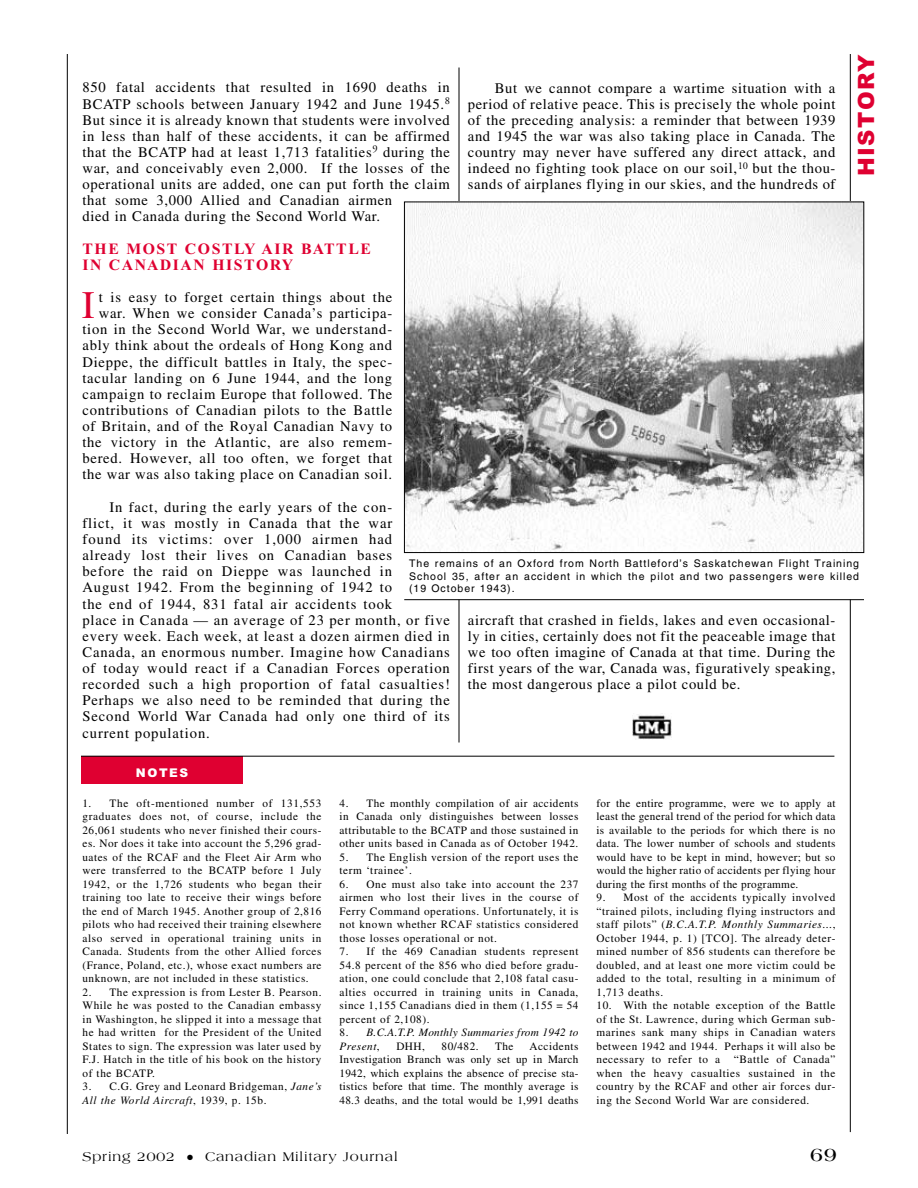
<style>
.page{position:relative;width:918px;height:1188px;background:#fff}
.page>*{position:absolute;margin:0;border:0;box-sizing:border-box;transform-origin:0 0}
.t1{font:39px "Times";color:#df0031}
.t2{font:900 22.5px "Arial";letter-spacing:.065em;color:#df0031}
.t3{font:700 19.5px "Americana";color:#000}
.t4{font:700 15.75px/16px "Times New Roman";letter-spacing:.1em;color:#df0031}
.t5{font:14.7px/16.2px "Times";letter-spacing:.05em;color:#000}
.t6{font:13.5px "Americana";letter-spacing:.065em;color:#000}
.t7{font:900 12px "Arial";letter-spacing:.135em;color:#fff}
.t8{font:11.25px/13.5px "Times";letter-spacing:.05em;color:#000;text-align:justify}
.t9{font:italic 11.25px/13.5px "Times";letter-spacing:.025em;color:#000}
.t10{font:10.5px/12.8px "Helvetica";letter-spacing:.095em;color:#000;text-align:justify}
.s1{font-style:italic}
.s2{font-style:normal}
</style>
<div class="page">
<hr style="left:67px;top:54px;width:1px;height:1080px;background:#000">
<hr style="left:459px;top:68px;width:1px;height:144px;background:#000">
<hr style="left:459px;top:600px;width:1px;height:142px;background:#000">
<hr style="left:850px;top:54px;width:1px;height:306px;background:#000">
<hr style="left:850px;top:600px;width:1px;height:532px;background:#000">
<div style="left:81px;top:756px;width:162px;height:28px;background:#df0031"></div>
<hr style="left:81px;top:756px;width:753px;height:1px;background:#000">
<img style="left:406px;top:204px;width:456px;height:347px">
<hr style="left:404px;top:599px;width:460px;height:1px;background:#000">
<img style="left:633px;top:713px;width:39px;height:27px">
<h2 class="t2" style="left:858px;top:176px;width:124px;rotate:-90deg">HISTORY</h2>
<p class="t5" style="left:82px;top:81px;width:369px">850 fatal accidents that resulted in 1690 deaths in BCATP schools between January 1942 and June 1945.<sup>8<br></sup>But since it is already known that students were involved in less than half of these accidents, it can be affirmed that the BCATP had at least 1,713 fatalities<sup>9</sup> during the war, and conceivably even 2,000. If the losses of the operational units are added, one can put forth the claim that some 3,000 Allied and Canadian airmen<br>died in Canada during the Second World War.</p>
<h3 class="t4" style="left:82px;top:242px;width:290px">THE MOST COSTLY AIR BATTLE<br>IN CANADIAN HISTORY</h3>
<h1 class="t1" style="left:82px;top:291px;width:14px">I</h1>
<p class="t5" style="left:468px;top:81px;width:369px;text-align:justify;text-indent:27px">But we cannot compare a wartime situation with a period of relative peace. This is precisely the whole point of the preceding analysis: a reminder that between 1939 and 1945 the war was also taking place in Canada. The country may never have suffered any direct attack, and indeed no fighting took place on our soil,<sup>10</sup> but the thou&shy;sands of airplanes flying in our skies, and the hundreds of</p>
<p class="t5" style="left:82px;top:290px;width:311px;text-align:right">t is easy to forget certain things about the war. When we consider Canada’s participa&shy;tion in the Second World War, we understand&shy;ably think about the ordeals of Hong Kong and Dieppe, the difficult battles in Italy, the spec&shy;tacular landing on 6 June 1944, and the long campaign to reclaim Europe that followed. The contributions of Canadian pilots to the Battle of Britain, and of the Royal Canadian Navy to the victory in the Atlantic, are also remem&shy;bered. However, all too often, we forget that the war was also taking place on Canadian soil.</p>
<p class="t5" style="left:82px;top:500px;width:369px;text-indent:27px">In fact, during the early years of the con-<br>flict, it was mostly in Canada that the war<br>found its victims: over 1,000 airmen had<br>already lost their lives on Canadian bases<br>before the raid on Dieppe was launched in<br>August 1942. From the beginning of 1942 to<br>the end of 1944, 831 fatal air accidents took<br>place in Canada — an average of 23 per month, or five every week. Each week, at least a dozen airmen died in Canada, an enormous number. Imagine how Canadians of today would react if a Canadian Forces operation recorded such a high proportion of fatal casualties!<br>Perhaps we also need to be reminded that during the Second World War Canada had only one third of its current population.</p>
<p class="t10" style="left:409px;top:558px;width:452px">The remains of an Oxford from North Battleford’s Saskatchewan Flight Training School 35, after an accident in which the pilot and two passengers were killed (19 October 1943).</p>
<p class="t5" style="left:468px;top:613px;width:369px;text-align:justify">aircraft that crashed in fields, lakes and even occasional&shy;ly in cities, certainly does not fit the peaceable image that we too often imagine of Canada at that time. During the first years of the war, Canada was, figuratively speaking, the most dangerous place a pilot could be.</p>
<p class="t7" style="left:136px;top:768px;width:54px">NOTES</p>
<p class="t8" style="left:82px;top:797px;width:241px">1. The oft-mentioned number of 131,553 graduates does not, of course, include the 26,061 students who never finished their cours&shy;es. Nor does it take into account the 5,296 grad&shy;uates of the RCAF and the Fleet Air Arm who were transferred to the BCATP before 1 July 1942, or the 1,726 students who began their training too late to receive their wings before the end of March 1945. Another group of 2,816 pilots who had received their training elsewhere also served in operational training units in Canada. Students from the other Allied forces (France, Poland, etc.), whose exact numbers are unknown, are not included in these statistics.</p>
<p class="t8" style="left:82px;top:986px;width:240px">2. The expression is from Lester B. Pearson.<br>While he was posted to the Canadian embassy in Washington, he slipped it into a message that he had written for the President of the United States to sign. The expression was later used by F.J. Hatch in the title of his book on the history of the BCATP.</p>
<p class="t8" style="left:82px;top:1081px;width:241px">3. C.G. Grey and Leonard Bridgeman, <span class="s1">Jane’s<br>All the World Aircraft</span>, 1939, p. 15b.</p>
<p class="t8" style="left:339px;top:797px;width:240px">4. The monthly compilation of air accidents in Canada only distinguishes between losses attributable to the BCATP and those sustained in other units based in Canada as of October 1942.</p>
<p class="t8" style="left:339px;top:851px;width:240px">5. The English version of the report uses the term ‘trainee’.</p>
<p class="t8" style="left:339px;top:878px;width:240px">6. One must also take into account the 237 airmen who lost their lives in the course of Ferry Command operations. Unfortunately, it is not known whether RCAF statistics considered those losses operational or not.</p>
<p class="t8" style="left:339px;top:946px;width:241px">7. If the 469 Canadian students represent 54.8 percent of the 856 who died before gradu&shy;ation, one could conclude that 2,108 fatal casu&shy;alties occurred in training units in Canada, since 1,155 Canadians died in them (1,155 = 54 percent of 2,108).</p>
<p class="t9" style="left:339px;top:1027px;width:240px"><span class="s2">8.</span> B.C.A.T.P. Monthly Summaries from 1942 to<br>Present<span class="s2">,</span></p>
<p class="t8" style="left:339px;top:1040px;width:240px;text-indent:190px">Accidents Investigation Branch was only set up in March 1942, which explains the absence of precise sta&shy;tistics before that time. The monthly average is 48.3 deaths, and the total would be 1,991 deaths</p>
<p class="t8" style="left:396px;top:1040px;width:30px">DHH,</p>
<p class="t8" style="left:442px;top:1040px;width:39px">80/482.</p>
<p class="t8" style="left:495px;top:1040px;width:20px">The</p>
<p class="t8" style="left:596px;top:797px;width:240px">for the entire programme, were we to apply at least the general trend of the period for which data is available to the periods for which there is no data. The lower number of schools and students would have to be kept in mind, however; but so would the higher ratio of accidents per flying hour during the first months of the programme.</p>
<p class="t8" style="left:596px;top:892px;width:241px">9. Most of the accidents typically involved “trained pilots, including flying instructors and staff pilots” (<span class="s1">B.C.A.T.P. Monthly Summaries</span>..., October 1944, p. 1) [TCO]. The already deter&shy;mined number of 856 students can therefore be doubled, and at least one more victim could be added to the total, resulting in a minimum of 1,713 deaths.</p>
<p class="t8" style="left:596px;top:1000px;width:241px">10. With the notable exception of the Battle of the St. Lawrence, during which German sub&shy;marines sank many ships in Canadian waters between 1942 and 1944. Perhaps it will also be necessary to refer to a “Battle of Canada” when the heavy casualties sustained in the country by the RCAF and other air forces dur&shy;ing the Second World War are considered.</p>
<p class="t6" style="left:82px;top:1151px;width:317px">Spring 2002 ● Canadian Military Journal</p>
<h3 class="t3" style="left:810px;top:1147px;width:28px">69</h3>
</div>
